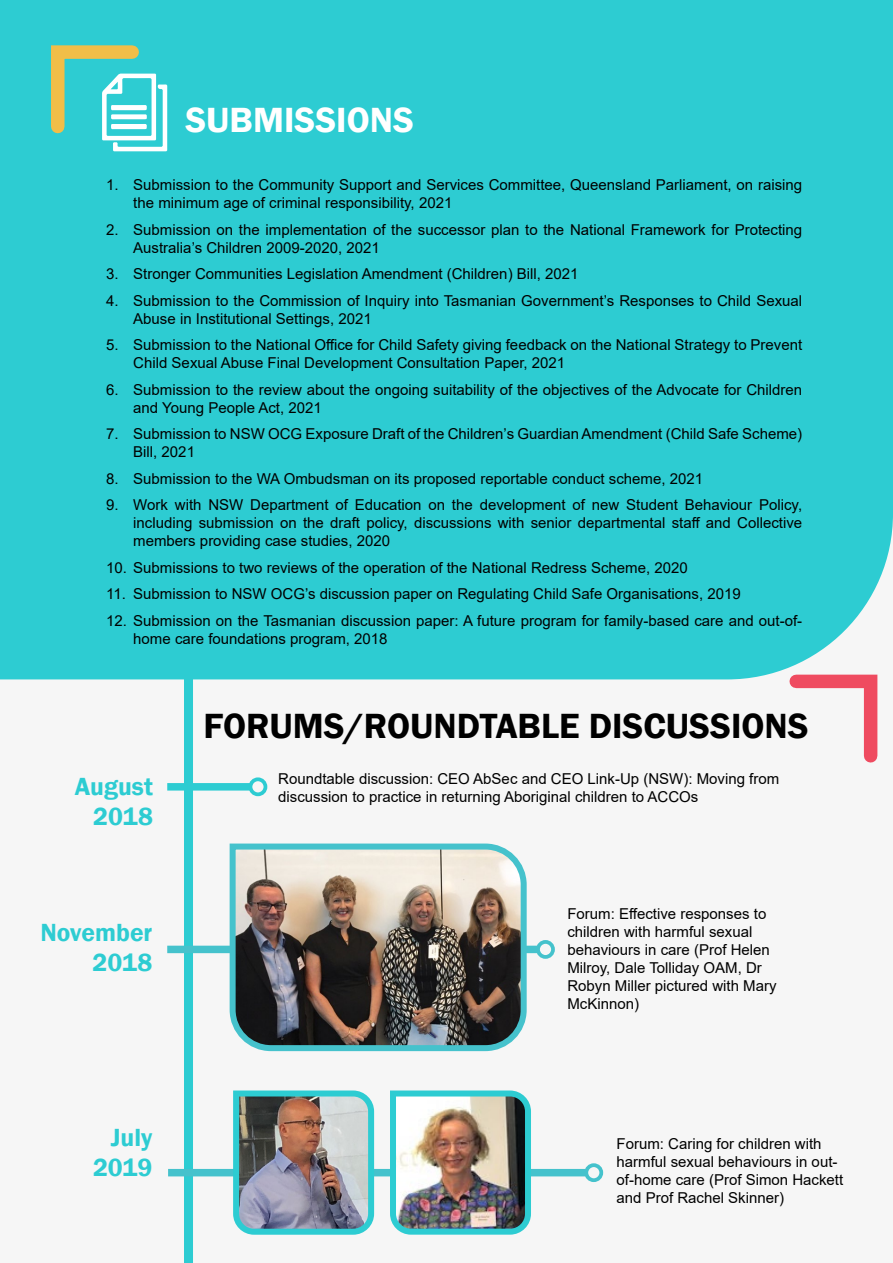
<style>
.page{position:relative;width:893px;height:1263px;background:#f6f6f6}
.page>*{position:absolute;margin:0;border:0;box-sizing:border-box;transform-origin:0 0}
.t1{font:600 36px "Franklin Gothic";color:#000}
.t2{font:600 36px "Franklin Gothic";color:#fff}
.t3{font:600 25.5px/30.6px "Franklin Gothic";color:#2dccd2;text-align:right}
.t4{font:15px/18px "Arial";color:#000}
</style>
<div class="page">
<div style="left:184px;top:643px;width:9px;height:620px;background:#2dccd2"></div>
<div style="left:0;top:0;width:893px;height:679px;background:#2dccd2"></div>
<svg style="left:44px;top:39px;width:123px;height:112px;background:#69d1c4"></svg>
<div style="left:167px;top:783px;width:83px;height:7px;background:#2dccd2"></div>
<div style="left:249px;top:777px;width:18px;height:19px;border:4px solid #2dccd2;border-radius:50%"></div>
<svg style="left:783px;top:668px;width:101px;height:95px"></svg>
<div style="left:167px;top:946px;width:371px;height:7px;background:#45c2cc"></div>
<div style="left:536px;top:940px;width:19px;height:19px;border:4px solid #45c2cc;border-radius:50%"></div>
<div style="left:168px;top:1169px;width:418px;height:7px;background:#45c2cc"></div>
<div style="left:584px;top:1163px;width:19px;height:19px;border:4px solid #45c2cc;border-radius:50%"></div>
<img style="left:230px;top:1090px;width:147px;height:145px">
<img style="left:387px;top:1090px;width:147px;height:145px">
<img style="left:227px;top:843px;width:303px;height:209px">
<h1 class="t2" style="left:185px;top:97px;width:230px">SUBMISSIONS</h1>
<p class="t4" style="left:133px;top:176px;width:670px;text-indent:-27px">1. Submission to the Community Support and Services Committee, Queensland Parliament, on raising the minimum age of criminal responsibility, 2021</p>
<p class="t4" style="left:133px;top:220px;width:670px;text-indent:-27px">2. Submission on the implementation of the successor plan to the National Framework for Protecting<br>Australia’s Children 2009-2020, 2021</p>
<p class="t4" style="left:106px;top:265px;width:474px">3. Stronger Communities Legislation Amendment (Children) Bill, 2021</p>
<p class="t4" style="left:133px;top:291px;width:670px;text-indent:-27px">4. Submission to the Commission of Inquiry into Tasmanian Government’s Responses to Child Sexual<br>Abuse in Institutional Settings, 2021</p>
<p class="t4" style="left:133px;top:336px;width:670px;text-indent:-27px">5. Submission to the National Office for Child Safety giving feedback on the National Strategy to Prevent<br>Child Sexual Abuse Final Development Consultation Paper, 2021</p>
<p class="t4" style="left:133px;top:380px;width:670px;text-indent:-27px">6. Submission to the review about the ongoing suitability of the objectives of the Advocate for Children and Young People Act, 2021</p>
<p class="t4" style="left:133px;top:425px;width:670px;text-indent:-27px">7. Submission to NSW OCG Exposure Draft of the Children’s Guardian Amendment (Child Safe Scheme)<br>Bill, 2021</p>
<p class="t4" style="left:106px;top:469px;width:598px">8. Submission to the WA Ombudsman on its proposed reportable conduct scheme, 2021</p>
<p class="t4" style="left:133px;top:496px;width:670px;text-align:justify;text-indent:-27px">9. Work with NSW Department of Education on the development of new Student Behaviour Policy, including submission on the draft policy, discussions with senior departmental staff and Collective members providing case studies, 2020</p>
<p class="t4" style="left:106px;top:558px;width:583px">10. Submissions to two reviews of the operation of the National Redress Scheme, 2020</p>
<p class="t4" style="left:106px;top:585px;width:636px">11. Submission to NSW OCG’s discussion paper on Regulating Child Safe Organisations, 2019</p>
<p class="t4" style="left:133px;top:611px;width:670px;text-indent:-27px">12. Submission on the Tasmanian discussion paper: A future program for family-based care and out-of&shy;home care foundations program, 2018</p>
<h2 class="t3" style="left:75px;top:771px;width:80px">August<br>2018</h2>
<h2 class="t3" style="left:40px;top:917px;width:114px">November<br>2018</h2>
<h2 class="t3" style="left:93px;top:1122px;width:61px">July<br>2019</h2>
<h1 class="t1" style="left:203px;top:704px;width:607px">FORUMS/ROUNDTABLE DISCUSSIONS</h1>
<p class="t4" style="left:278px;top:769px;width:503px">Roundtable discussion: CEO AbSec and CEO Link-Up (NSW): Moving from discussion to practice in returning Aboriginal children to ACCOs</p>
<p class="t4" style="left:567px;top:905px;width:211px">Forum: Effective responses to children with harmful sexual behaviours in care (Prof Helen<br>Milroy, Dale Tolliday OAM, Dr<br>Robyn Miller pictured with Mary<br>McKinnon)</p>
<p class="t4" style="left:617px;top:1135px;width:228px">Forum: Caring for children with harmful sexual behaviours in out&shy;of-home care (Prof Simon Hackett and Prof Rachel Skinner)</p>
</div>
